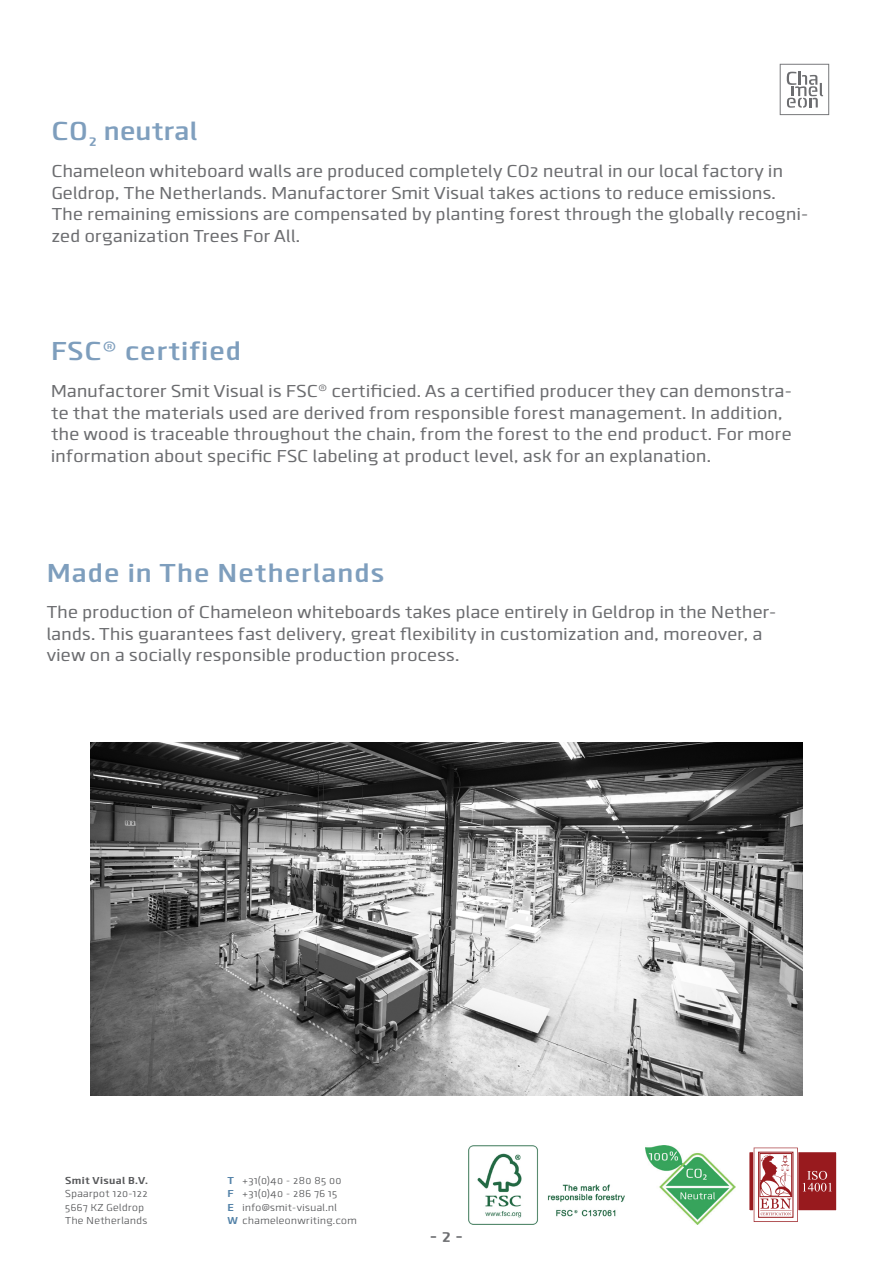
<style>
.page{position:relative;width:893px;height:1263px;background:#fff}
.page>*{position:absolute;margin:0;border:0;box-sizing:border-box;transform-origin:0 0}
.t1{font:700 27px "Clio XS Semi";letter-spacing:.03em;color:#7e9ebd}
.t2{font:700 27px "Clio XS Semi";color:#7f9fbe}
.t3{font:18px/21.6px "Clio XS Regular";color:#6c6d70}
.t4{font:700 18px "Clio XS Semi";color:#6c6d70}
.Back_Cover_Text{font:300 10.5px "Clio XS Light";letter-spacing:.02em;color:#57585a}
.t5{font:700 10.5px "Clio XS Bold";letter-spacing:.02em;color:#57585a}
.s1{color:#7e9ebd}
.s2{font-family:"Clio XS Bold";font-weight:700;color:#5382a8}
</style>
<div class="page">
<svg style="left:780px;top:64px;width:49px;height:51px"></svg>
<img style="left:91px;top:742px;width:711px;height:353px">
<img style="left:645px;top:1145px;width:90px;height:79px">
<div style="left:798px;top:1152px;width:39px;height:59px;background:#981a1e"></div>
<div style="left:797px;top:1151px;width:40px;height:60px;border:1px solid #fff"></div>
<div style="left:749px;top:1152px;width:5px;height:59px;background:#981a1e"></div>
<svg style="left:753px;top:1147px;width:79px;height:75px"></svg>
<img style="left:469px;top:1145px;width:156px;height:79px">
<p class="t2" style="left:52px;top:115px;width:147px"><span class="s1">CO</span><sub>2</sub> neutral</p>
<p class="t3" style="left:52px;top:160px;width:758px">Chameleon whiteboard walls are produced completely CO2 neutral in our local factory in Geldrop, The Netherlands. Manufactorer Smit Visual takes actions to reduce emissions.<br>The remaining emissions are compensated by planting forest through the globally recogni&shy;zed organization Trees For All.</p>
<p class="t1" style="left:51px;top:335px;width:192px">FSC® certified</p>
<p class="t3" style="left:51px;top:380px;width:743px">Manufactorer Smit Visual is FSC® certificied. As a certified producer they can demonstra&shy;te that the materials used are derived from responsible forest management. In addition, the wood is traceable throughout the chain, from the forest to the end product. For more information about specific FSC labeling at product level, ask for an explanation.</p>
<p class="t1" style="left:47px;top:556px;width:339px">Made in The Netherlands</p>
<p class="t3" style="left:47px;top:601px;width:731px">The production of Chameleon whiteboards takes place entirely in Geldrop in the Nether&shy;lands. This guarantees fast delivery, great flexibility in customization and, moreover, a view on a socially responsible production process.</p>
<p class="t5" style="left:65px;top:1174px;width:85px">Smit Visual B.V.</p>
<p class="Back_Cover_Text" style="left:65px;top:1188px;width:84px">Spaarpot 120-122</p>
<p class="Back_Cover_Text" style="left:65px;top:1201px;width:81px">5667 KZ Geldrop</p>
<p class="Back_Cover_Text" style="left:65px;top:1215px;width:84px">The Netherlands</p>
<p class="Back_Cover_Text" style="left:228px;top:1174px;width:115px"><span class="s2">T</span> +31(0)40 - 280 85 00</p>
<p class="Back_Cover_Text" style="left:228px;top:1188px;width:111px"><span class="s2">F</span> +31(0)40 - 286 76 15</p>
<p class="Back_Cover_Text" style="left:228px;top:1201px;width:111px"><span class="s2">E</span> info@smit-visual.nl</p>
<p class="Back_Cover_Text" style="left:228px;top:1215px;width:131px"><span class="s2">W</span> chameleonwriting.com</p>
<p class="t4" style="left:430px;top:1225px;width:35px">- 2 -</p>
</div>
